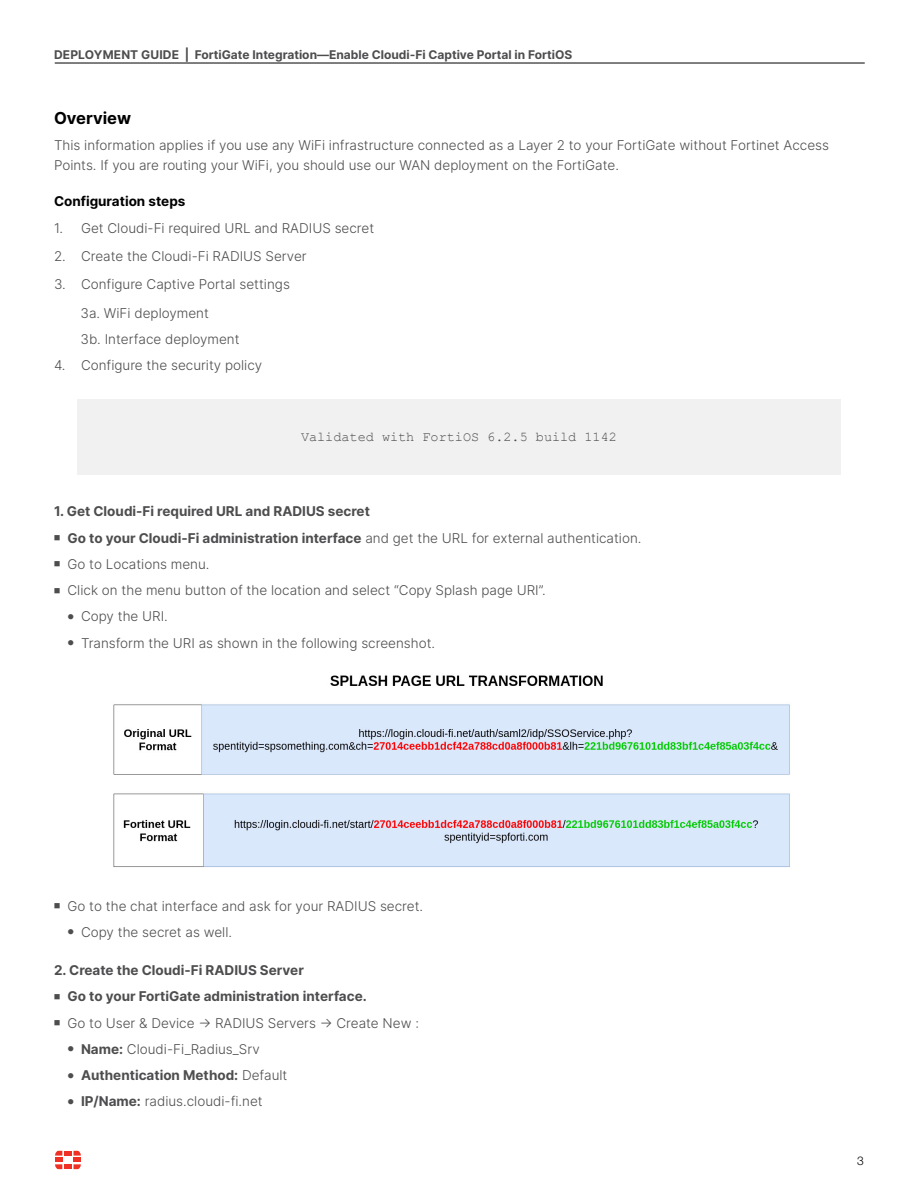
<style>
.page{position:relative;width:918px;height:1188px;background:#fff}
.page>*{position:absolute;margin:0;border:0;box-sizing:border-box;transform-origin:0 0}
.t1{font:700 16.5px "Inter";color:#000}
.t2{font:300 13.5px/19.5px "Inter";color:#4d4d4f}
.t3{font:700 13.5px "Inter";color:#4d4d4f}
.t4{font:13.5px "Courier New";color:#4d4d4f}
.t5{font:700 13.5px "Inter";color:#000}
.t6{font:700 12px "Inter";color:#4d4d4f}
.t7{font:300 12px "Helvetica Neue LT Pro";color:#000}
.s1{font-weight:300}
.s2{font-weight:700}
</style>
<div class="page">
<hr style="left:55px;top:63px;width:810px;height:1px;background:#000">
<div style="left:64px;top:1151px;width:8px;height:5px;background:#ee3124"></div>
<div style="left:64px;top:1164px;width:8px;height:5px;background:#ee3124"></div>
<svg style="left:55px;top:1151px;width:7px;height:18px"></svg>
<svg style="left:74px;top:1151px;width:7px;height:18px"></svg>
<div style="left:77px;top:399px;width:764px;height:76px;background:#f1f1f2"></div>
<img style="left:113px;top:675px;width:677px;height:192px">
<p class="t6" style="left:54px;top:46px;width:520px">DEPLOYMENT GUIDE | FortiGate Integration—Enable Cloudi-Fi Captive Portal in FortiOS</p>
<p class="t1" style="left:54px;top:106px;width:79px">Overview</p>
<p class="t2" style="left:54px;top:135px;width:777px">This information applies if you use any WiFi infrastructure connected as a Layer 2 to your FortiGate without Fortinet Access<br>Points. If you are routing your WiFi, you should use our WAN deployment on the FortiGate.</p>
<p class="t5" style="left:54px;top:192px;width:133px">Configuration steps</p>
<p class="t2" style="left:54px;top:218px;width:322px">1. Get Cloudi-Fi required URL and RADIUS secret</p>
<p class="t2" style="left:54px;top:246px;width:254px">2. Create the Cloudi-Fi RADIUS Server</p>
<p class="t2" style="left:81px;top:270px;width:211px;line-height:28.3px;text-indent:-27px">3. Configure Captive Portal settings<br>3a. WiFi deployment</p>
<p class="t2" style="left:81px;top:329px;width:161px">3b. Interface deployment</p>
<p class="t2" style="left:54px;top:356px;width:210px">4. Configure the security policy</p>
<p class="t4" style="left:301px;top:428px;width:317px">Validated with FortiOS 6.2.5 build 1142</p>
<p class="t3" style="left:54px;top:502px;width:317px">1. Get Cloudi-Fi required URL and RADIUS secret</p>
<p class="t3" style="left:54px;top:528px;width:589px">■ Go to your Cloudi-Fi administration interface <span class="s1">and get the URL for external authentication.</span></p>
<p class="t2" style="left:54px;top:554px;width:157px">■ Go to Locations menu.</p>
<p class="t2" style="left:54px;top:580px;width:493px">■ Click on the menu button of the location and select “Copy Splash page URI”.</p>
<p class="t2" style="left:67px;top:607px;width:102px">● Copy the URI.</p>
<p class="t2" style="left:67px;top:633px;width:369px">● Transform the URI as shown in the following screenshot.</p>
<p class="t2" style="left:54px;top:896px;width:371px">■ Go to the chat interface and ask for your RADIUS secret.</p>
<p class="t2" style="left:67px;top:922px;width:166px">● Copy the secret as well.</p>
<p class="t3" style="left:54px;top:960px;width:251px">2. Create the Cloudi-Fi RADIUS Server</p>
<p class="t3" style="left:54px;top:987px;width:314px">■ Go to your FortiGate administration interface.</p>
<p class="t2" style="left:54px;top:1013px;width:366px">■ Go to User &amp; Device → RADIUS Servers → Create New :</p>
<p class="t2" style="left:67px;top:1039px;width:194px">● <span class="s2">Name:</span> Cloudi-Fi_Radius_Srv</p>
<p class="t3" style="left:67px;top:1065px;width:221px">● Authentication Method: <span class="s1">Default</span></p>
<p class="t2" style="left:67px;top:1091px;width:197px">● <span class="s2">IP/Name:</span> radius.cloudi-fi.net</p>
<p class="t7" style="left:857px;top:1154px;width:8px">3</p>
</div>
